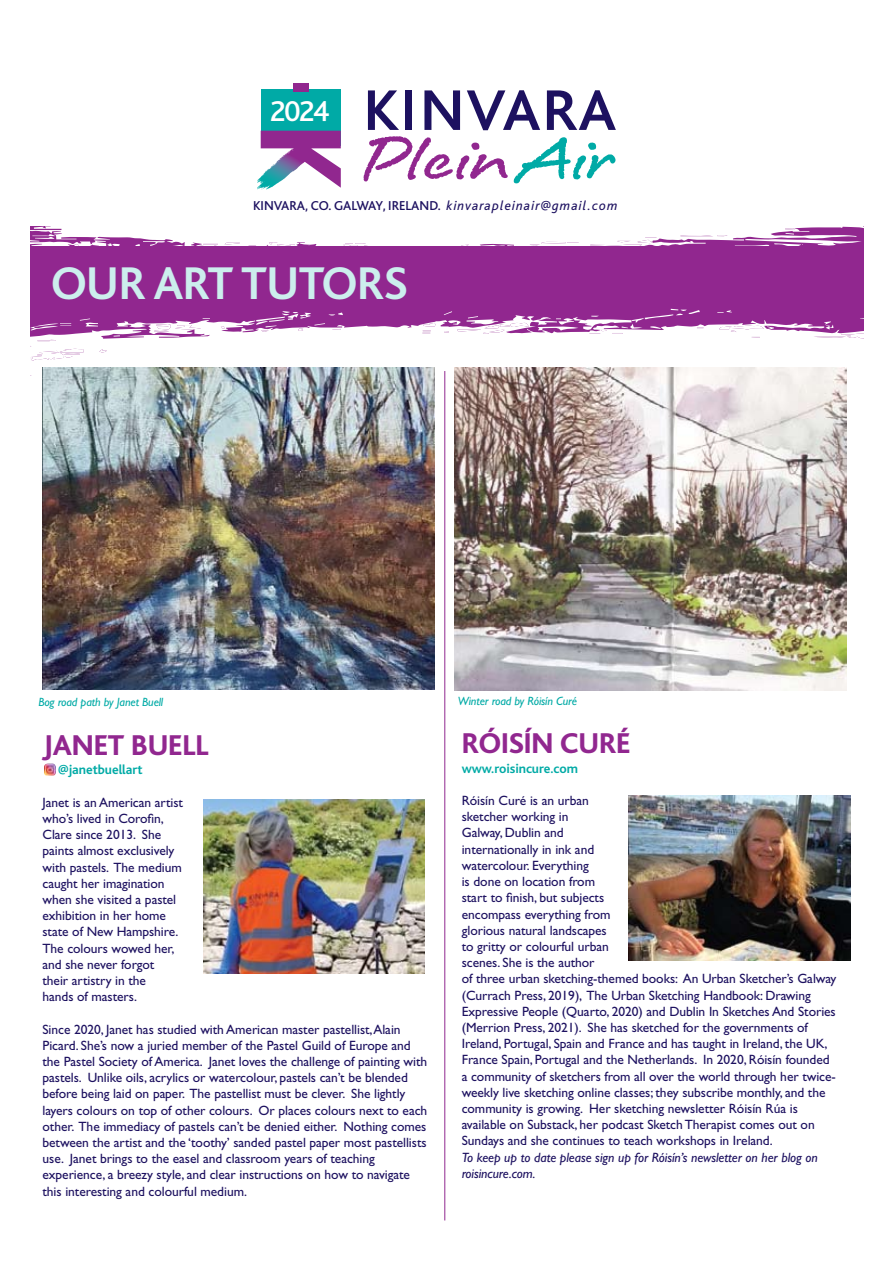
<style>
.page{position:relative;width:893px;height:1263px;background:#fff}
.page>*{position:absolute;margin:0;border:0;box-sizing:border-box;transform-origin:0 0}
.t1{font:700 48px "Bliss Caps";letter-spacing:-.01em;color:#cceeed}
.t2{font:800 30px "Bliss";letter-spacing:-.005em;color:#91278f}
.t3{font:500 30px "Bliss";color:#fff}
.t4{font:13.5px/16.2px "Gill Sans";letter-spacing:-.005em;color:#1d1160}
.t5{font:italic 13.5px/16.2px "Gill Sans";letter-spacing:-.005em;color:#1d1160}
.t6{font:500 13.5px "Bliss";color:#1d1160}
.t7{font:700 13.5px "Bliss";letter-spacing:-.005em;color:#00aaa6}
.t8{font:italic 12px "Gill Sans";letter-spacing:-.01em;color:#00aaa6}
.s1{font-weight:400;font-style:italic}
</style>
<div class="page">
<img style="left:629px;top:796px;width:221px;height:165px">
<img style="left:203px;top:800px;width:222px;height:173px">
<div style="left:30px;top:226px;width:833px;height:149px;background:#91278f"></div>
<svg style="left:30px;top:315px;width:834px;height:89px;fill:#fff"></svg>
<svg style="left:30px;top:323px;width:41px;height:7px"></svg>
<svg style="left:80px;top:318px;width:18px;height:8px"></svg>
<svg style="left:114px;top:335px;width:6px;height:2px"></svg>
<svg style="left:717px;top:310px;width:15px;height:3px"></svg>
<svg style="left:154px;top:318px;width:56px;height:13px"></svg>
<svg style="left:30px;top:376px;width:1px;height:14px"></svg>
<svg style="left:99px;top:349px;width:8px;height:3px"></svg>
<svg style="left:813px;top:316px;width:51px;height:25px"></svg>
<svg style="left:422px;top:323px;width:13px;height:11px"></svg>
<svg style="left:719px;top:325px;width:45px;height:13px"></svg>
<svg style="left:221px;top:325px;width:4px;height:4px"></svg>
<svg style="left:30px;top:340px;width:54px;height:23px"></svg>
<svg style="left:256px;top:311px;width:87px;height:22px"></svg>
<svg style="left:444px;top:311px;width:85px;height:23px"></svg>
<svg style="left:538px;top:309px;width:165px;height:25px"></svg>
<svg style="left:120px;top:128px;width:744px;height:117px"></svg>
<svg style="left:135px;top:241px;width:30px;height:4px"></svg>
<svg style="left:30px;top:226px;width:90px;height:19px"></svg>
<svg style="left:225px;top:243px;width:15px;height:2px"></svg>
<svg style="left:203px;top:244px;width:15px;height:1px"></svg>
<svg style="left:590px;top:237px;width:66px;height:8px"></svg>
<svg style="left:735px;top:228px;width:127px;height:18px"></svg>
<svg style="left:681px;top:234px;width:47px;height:3px"></svg>
<svg style="left:530px;top:242px;width:48px;height:4px"></svg>
<svg style="left:269px;top:241px;width:26px;height:4px"></svg>
<svg style="left:342px;top:243px;width:24px;height:3px"></svg>
<svg style="left:363px;top:136px;width:253px;height:48px"></svg>
<svg style="left:368px;top:90px;width:31px;height:40px"></svg>
<div style="left:405px;top:90px;width:7px;height:40px;background:#1d1160"></div>
<svg style="left:424px;top:90px;width:36px;height:40px"></svg>
<svg style="left:467px;top:90px;width:73px;height:40px"></svg>
<svg style="left:547px;top:90px;width:69px;height:40px"></svg>
<div style="left:261px;top:89px;width:80px;height:57px;background:#00aaa6"></div>
<div style="left:293px;top:83px;width:15px;height:9px;background:#91278f"></div>
<svg style="left:261px;top:131px;width:80px;height:57px"></svg>
<img style="left:43px;top:367px;width:392px;height:322px">
<img style="left:454px;top:367px;width:392px;height:323px">
<hr style="left:444px;top:371px;width:1px;height:849px;background:#91278f">
<svg style="left:44px;top:764px;width:12px;height:11px"></svg>
<h2 class="t3" style="left:270px;top:96px;width:61px">2024</h2>
<p class="t6" style="left:253px;top:199px;width:366px">KINVARA, CO. GALWAY, IRELAND. <span class="s1">kinvarapleinair@gmail.com</span></p>
<h1 class="t1" style="left:51px;top:259px;width:358px">OUR ART TUTORS</h1>
<p class="t8" style="left:38px;top:695px;width:126px">Bog road path by Janet Buell</p>
<p class="t8" style="left:458px;top:694px;width:121px">Winter road by Róisín Curé</p>
<h2 class="t2" style="left:43px;top:729px;width:167px">JANET BUELL</h2>
<p class="t7" style="left:58px;top:763px;width:86px">@janetbuellart</p>
<p class="t4" style="left:43px;top:794px;width:142px">Janet is an American artist who’s lived in Corofin,<br>Clare since 2013. She paints almost exclusively with pastels. The medium caught her imagination when she visited a pastel exhibition in her home state of New Hampshire.<br>The colours wowed her, and she never forgot their artistry in the<br>hands of masters.</p>
<p class="t4" style="left:43px;top:1021px;width:386px">Since 2020, Janet has studied with American master pastellist, Alain Picard. She’s now a juried member of the Pastel Guild of Europe and the Pastel Society of America. Janet loves the challenge of painting with pastels. Unlike oils, acrylics or watercolour, pastels can’t be blended before being laid on paper. The pastellist must be clever. She lightly layers colours on top of other colours. Or places colours next to each other. The immediacy of pastels can’t be denied either. Nothing comes between the artist and the ‘toothy’ sanded pastel paper most pastellists use. Janet brings to the easel and classroom years of teaching experience, a breezy style, and clear instructions on how to navigate this interesting and colourful medium.</p>
<h2 class="t2" style="left:462px;top:728px;width:170px">RÓISÍN CURÉ</h2>
<p class="t7" style="left:462px;top:761px;width:118px">www.roisincure.com</p>
<p class="t4" style="left:462px;top:792px;width:376px">Róisín Curé is an urban<br>sketcher working in<br>Galway, Dublin and<br>internationally in ink and<br>watercolour. Everything<br>is done on location from<br>start to finish, but subjects<br>encompass everything from<br>glorious natural landscapes<br>to gritty or colourful urban<br>scenes. She is the author<br>of three urban sketching-themed books: An Urban Sketcher’s Galway (Currach Press, 2019), The Urban Sketching Handbook: Drawing Expressive People (Quarto, 2020) and Dublin In Sketches And Stories (Merrion Press, 2021). She has sketched for the governments of Ireland, Portugal, Spain and France and has taught in Ireland, the UK, France Spain, Portugal and the Netherlands. In 2020, Róisín founded a community of sketchers from all over the world through her twice&shy;weekly live sketching online classes; they subscribe monthly, and the community is growing. Her sketching newsletter Róisín Rúa is available on Substack, her podcast Sketch Therapist comes out on Sundays and she continues to teach workshops in Ireland.</p>
<p class="t5" style="left:462px;top:1149px;width:357px">To keep up to date please sign up for Róisín’s newsletter on her blog on roisincure.com.</p>
</div>
